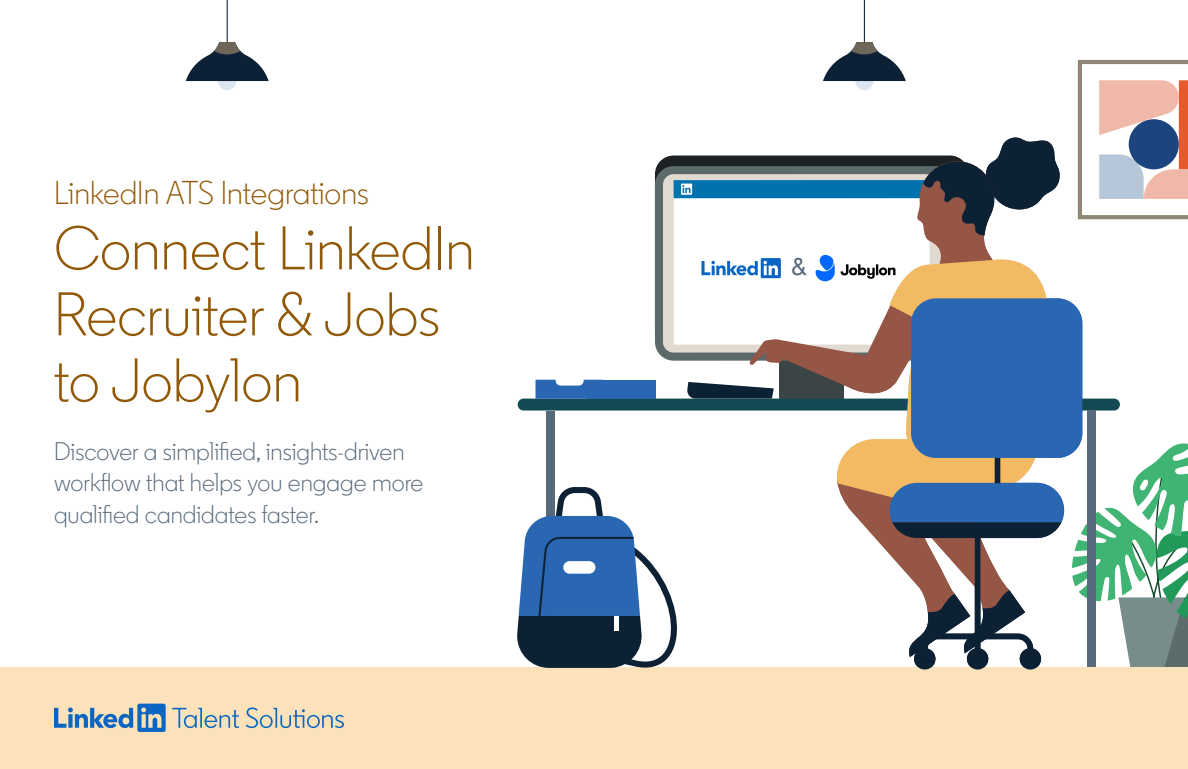
<style>
.page{position:relative;width:1188px;height:769px;background:#fff}
.page>*{position:absolute;margin:0;border:0;box-sizing:border-box;transform-origin:0 0}
.t1{font:300 61.5px/66px "Community";color:#915907}
.t2{font:300 33px "Community";color:#915907}
.t3{font:300 25.5px/31.5px "Community";color:#56687a}
.t4{font:24px "Helvetica Neue";color:#56687a}
</style>
<div class="page">
<svg style="left:1072px;top:443px;width:116px;height:225px"></svg>
<div style="left:518px;top:398px;width:602px;height:12px;background:#144a53;border-radius:6px"></div>
<div style="left:1088px;top:410px;width:8px;height:272px;background:#576a7b"></div>
<div style="left:0;top:668px;width:1188px;height:101px;background:#fce2ba"></div>
<svg style="left:1078px;top:60px;width:110px;height:159px"></svg>
<div style="left:218px;top:72px;width:18px;height:18px;background:#dce6f1;border-radius:50%"></div>
<svg style="left:186px;top:42px;width:83px;height:39px"></svg>
<hr style="left:227px;top:0;width:1px;height:42px;background:#0d2136">
<div style="left:855px;top:72px;width:19px;height:18px;background:#dce6f1;border-radius:50%"></div>
<svg style="left:823px;top:42px;width:83px;height:39px"></svg>
<hr style="left:864px;top:0;width:1px;height:42px;background:#0d2136">
<div style="left:911px;top:298px;width:171px;height:160px;background:#2a67b2;border-radius:25px"></div>
<svg style="left:54px;top:703px;width:112px;height:29px"></svg>
<svg style="left:172px;top:708px;width:67px;height:20px"></svg>
<svg style="left:246px;top:707px;width:98px;height:21px"></svg>
<svg style="left:517px;top:137px;width:547px;height:533px"></svg>
<p class="t2" style="left:54px;top:173px;width:316px">LinkedIn ATS Integrations</p>
<h1 class="t1" style="left:54px;top:216px;width:422px">Connect LinkedIn</h1>
<h1 class="t1" style="left:54px;top:282px;width:388px">Recruiter &amp; Jobs to Jobylon</h1>
<p class="t3" style="left:54px;top:435px;width:371px">Discover a simplified, insights-driven workflow that helps you engage more qualified candidates faster.</p>
<p class="t4" style="left:791px;top:249px;width:17px">&amp;</p>
</div>
